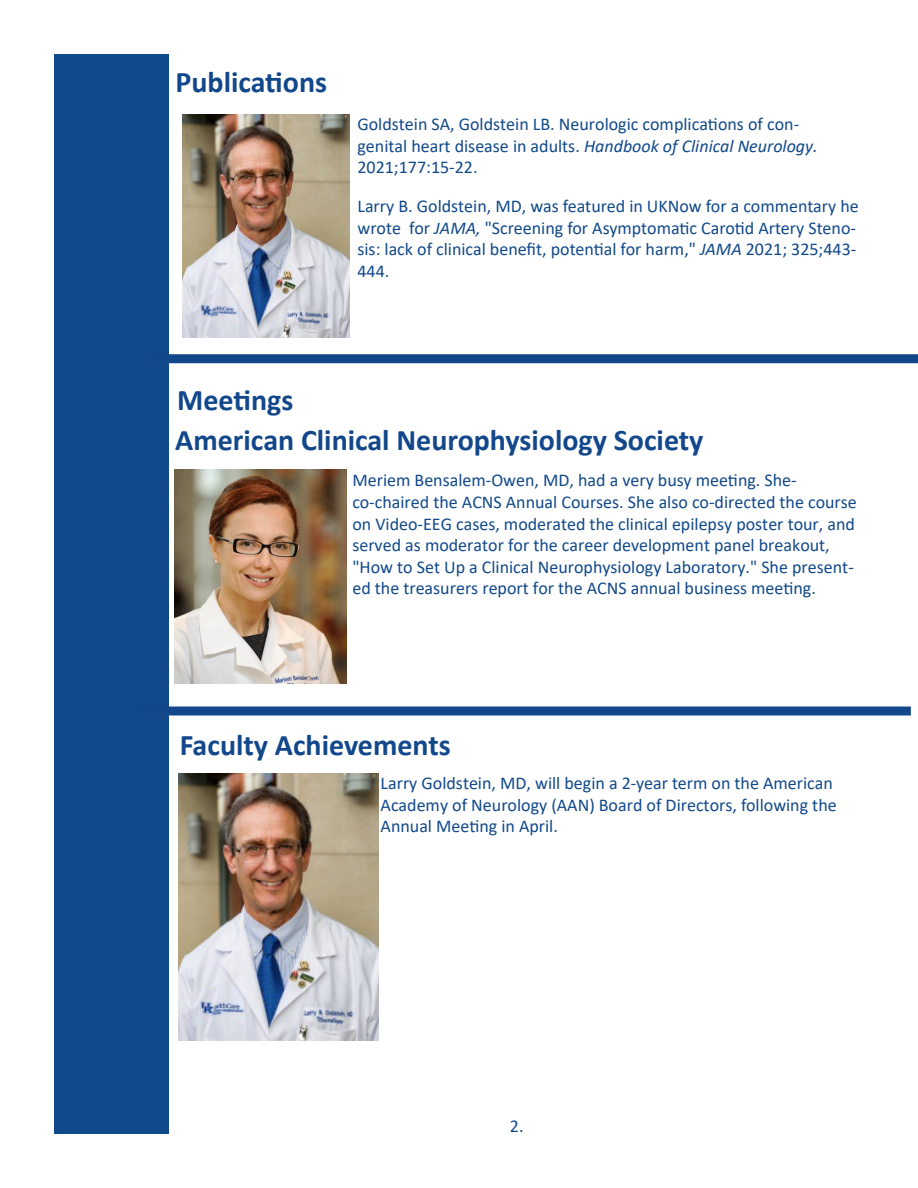
<style>
.page{position:relative;width:918px;height:1188px;background:#fff}
.page>*{position:absolute;margin:0;border:0;box-sizing:border-box;transform-origin:0 0}
.t1{font:700 30px "Calibri";color:#12478b}
.t2{font:18px/21.6px "Calibri";color:#11498a}
.t3{font:18px "Calibri";color:#12498b}
.s1{font-style:italic}
</style>
<div class="page">
<div style="left:54px;top:54px;width:114px;height:1080px;background:#12498b"></div>
<img style="left:183px;top:114px;width:167px;height:223px">
<img style="left:175px;top:469px;width:171px;height:215px">
<div style="left:146px;top:354px;width:772px;height:9px;background:#12478b"></div>
<div style="left:135px;top:706px;width:776px;height:10px;background:#12478b"></div>
<img style="left:178px;top:773px;width:200px;height:268px">
<p class="t1" style="left:176px;top:60px;width:153px">Publications</p>
<p class="t2" style="left:357px;top:113px;width:462px">Goldstein SA, Goldstein LB. Neurologic complications of con&shy;genital heart disease in adults. <span class="s1">Handbook of Clinical Neurology.<br></span>2021;177:15-22.</p>
<p class="t2" style="left:357px;top:195px;width:503px">Larry B. Goldstein, MD, was featured in UKNow for a commentary he wrote for <span class="s1">JAMA,</span> "Screening for Asymptomatic Carotid Artery Steno&shy;sis: lack of clinical benefit, potential for harm," <span class="s1">JAMA</span> 2021; 325;443- 444.</p>
<p class="t1" style="left:177px;top:379px;width:118px">Meetings</p>
<p class="t1" style="left:175px;top:419px;width:530px">American Clinical Neurophysiology Society</p>
<p class="t2" style="left:352px;top:469px;width:506px">Meriem Bensalem-Owen, MD, had a very busy meeting. She&shy;co-chaired the ACNS Annual Courses. She also co-directed the course on Video-EEG cases, moderated the clinical epilepsy poster tour, and served as moderator for the career development panel breakout, "How to Set Up a Clinical Neurophysiology Laboratory." She present&shy;ed the treasurers report for the ACNS annual business meeting.</p>
<p class="t1" style="left:180px;top:724px;width:273px">Faculty Achievements</p>
<p class="t2" style="left:381px;top:772px;width:458px">Larry Goldstein, MD, will begin a 2-year term on the American<br>Academy of Neurology (AAN) Board of Directors, following the<br>Annual Meeting in April.</p>
<p class="t3" style="left:510px;top:1114px;width:15px">2.</p>
</div>
